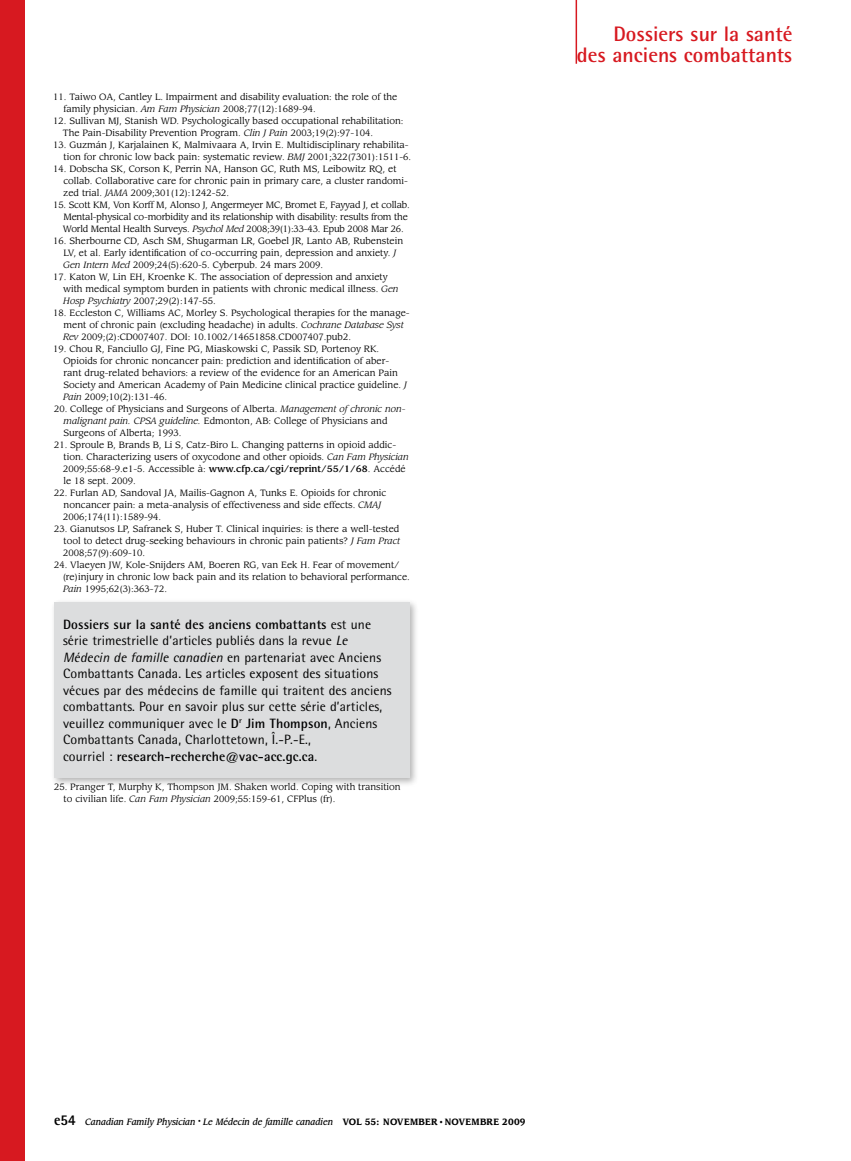
<style>
.page{position:relative;width:851px;height:1161px;background:#fff}
.page>*{position:absolute;margin:0;border:0;box-sizing:border-box;transform-origin:0 0}
.t1{font:700 21px/21px "Rotis Semi Sans Std";color:#d71920;text-align:right}
.t2{font:13.5px/16.5px "Rotis Semi Sans Std";letter-spacing:.01em;color:#000}
.t3{font:9px/12px "Leawood Std";color:#000}
.t4{font:9px/12px "Leawood Std";letter-spacing:-.02em;color:#000}
.t5{font:italic 500 9px "Leawood Std";color:#000;scale:.9 1}
.s1{font-style:italic}
.s2{font-weight:500}
.s3{font-weight:700}
.s4{font-family:"Rotis Semi Sans Std";font-weight:800;font-style:normal;font-size:15px}
.s5{font-weight:700;font-style:normal}
.s6{font-family:"Times";font-weight:400;font-style:normal}
</style>
<div class="page">
<div style="left:0;top:0;width:24px;height:1161px;background:#d71920"></div>
<hr style="left:575px;top:0;width:2px;height:64px;background:#d71920">
<div style="left:50px;top:599px;width:368px;height:188px;background:#000;opacity:.3"></div>
<div style="left:54px;top:603px;width:356px;height:175px;background:#dcddde"></div>
<p class="t3" style="left:63px;top:91px;width:335px;text-indent:-10px">11. Taiwo OA, Cantley L. Impairment and disability evaluation: the role of the family physician. <span class="s1">Am Fam Physician</span> 2008;77(12):1689-94.</p>
<p class="t3" style="left:63px;top:115px;width:342px;text-indent:-10px">12. Sullivan MJ, Stanish WD. Psychologically based occupational rehabilitation:<br>The Pain-Disability Prevention Program. <span class="s1">Clin J Pain</span> 2003;19(2):97-104.</p>
<p class="t3" style="left:53px;top:139px;width:359px;text-align:right">13. Guzmán J, Karjalainen K, Malmivaara A, Irvin E. Multidisciplinary rehabilita&shy;tion for chronic low back pain: systematic review. <span class="s1">BMJ</span> 2001;322(7301):1511-6.</p>
<p class="t3" style="left:63px;top:163px;width:346px;text-indent:-10px">14. Dobscha SK, Corson K, Perrin NA, Hanson GC, Ruth MS, Leibowitz RQ, et collab. Collaborative care for chronic pain in primary care, a cluster randomi&shy;zed trial. <span class="s1">JAMA</span> 2009;301(12):1242-52.</p>
<p class="t4" style="left:63px;top:199px;width:348px;text-indent:-10px">15. Scott KM, Von Korff M, Alonso J, Angermeyer MC, Bromet E, Fayyad J, et collab.<br>Mental-physical co-morbidity and its relationship with disability: results from the<br>World Mental Health Surveys. <span class="s1">Psychol Med</span> 2008;39(1):33-43. Epub 2008 Mar 26.</p>
<p class="t3" style="left:63px;top:235px;width:341px;text-indent:-10px">16. Sherbourne CD, Asch SM, Shugarman LR, Goebel JR, Lanto AB, Rubenstein<br>LV, et al. Early identification of co-occurring pain, depression and anxiety. <span class="s1">J<br>Gen Intern Med</span> 2009;24(5):620-5. Cyberpub. 24 mars 2009.</p>
<p class="t3" style="left:63px;top:271px;width:337px;text-indent:-10px">17. Katon W, Lin EH, Kroenke K. The association of depression and anxiety with medical symptom burden in patients with chronic medical illness. <span class="s1">Gen<br>Hosp Psychiatry</span> 2007;29(2):147-55.</p>
<p class="t3" style="left:63px;top:307px;width:348px;text-indent:-10px">18. Eccleston C, Williams AC, Morley S. Psychological therapies for the manage&shy;ment of chronic pain (excluding headache) in adults. <span class="s1">Cochrane Database Syst<br>Rev</span> 2009;(2):CD007407. DOI: 10.1002/14651858.CD007407.pub2.</p>
<p class="t3" style="left:63px;top:343px;width:345px;text-indent:-10px">19. Chou R, Fanciullo GJ, Fine PG, Miaskowski C, Passik SD, Portenoy RK.<br>Opioids for chronic noncancer pain: prediction and identification of aber&shy;rant drug-related behaviors: a review of the evidence for an American Pain Society and American Academy of Pain Medicine clinical practice guideline. <span class="s1">J Pain</span> 2009;10(2):131-46.</p>
<p class="t3" style="left:63px;top:403px;width:343px;text-indent:-9px">20. College of Physicians and Surgeons of Alberta. <span class="s1">Management of chronic non&shy;malignant pain. CPSA guideline.</span> Edmonton, AB: College of Physicians and<br>Surgeons of Alberta; 1993.</p>
<p class="t3" style="left:63px;top:439px;width:347px;text-indent:-9px">21. Sproule B, Brands B, Li S, Catz-Biro L. Changing patterns in opioid addic&shy;tion. Characterizing users of oxycodone and other opioids. <span class="s1">Can Fam Physician </span>2009;55:68-9.e1-5. Accessible à: <span class="s2">www.cfp.ca/cgi/reprint/55/1/68</span>. Accédé le 18 sept. 2009.</p>
<p class="t3" style="left:63px;top:487px;width:325px;text-indent:-9px">22. Furlan AD, Sandoval JA, Mailis-Gagnon A, Tunks E. Opioids for chronic noncancer pain: a meta-analysis of effectiveness and side effects. <span class="s1">CMAJ<br></span>2006;174(11):1589-94.</p>
<p class="t3" style="left:63px;top:523px;width:338px;text-align:justify;text-indent:-9px">23. Gianutsos LP, Safranek S, Huber T. Clinical inquiries: is there a well-tested tool to detect drug-seeking behaviours in chronic pain patients? <span class="s1">J Fam Pract </span>2008;57(9):609-10.</p>
<p class="t3" style="left:63px;top:559px;width:348px;text-indent:-9px">24. Vlaeyen JW, Kole-Snijders AM, Boeren RG, van Eek H. Fear of movement/ (re)injury in chronic low back pain and its relation to behavioral performance.<br><span class="s1">Pain</span> 1995;62(3):363-72.</p>
<p class="t2" style="left:63px;top:616px;width:330px"><span class="s3">Dossiers sur la santé des anciens combattants</span> est une série trimestrielle d’articles publiés dans la revue <span class="s1">Le Médecin de famille canadien</span> en partenariat avec Anciens Combattants Canada. Les articles exposent des situations vécues par des médecins de famille qui traitent des anciens combattants. Pour en savoir plus sur cette série d’articles, veuillez communiquer avec le <span class="s3">D</span><sup>r</sup> <span class="s3">Jim Thompson</span>, Anciens Combattants Canada, Charlottetown, Î.-P.-E.,<br>courriel : <span class="s3">research-recherche@vac-acc.gc.ca</span>.</p>
<p class="t3" style="left:64px;top:781px;width:338px;text-indent:-10px">25. Pranger T, Murphy K, Thompson JM. Shaken world. Coping with transition to civilian life. <span class="s1">Can Fam Physician</span> 2009;55:159-61, CFPlus (fr).</p>
<h1 class="t1" style="left:577px;top:24px;width:217px">Dossiers sur la santé<br>des anciens combattants</h1>
<p class="t5" style="left:54px;top:1116px;width:525px"><span class="s4">e54</span> Canadian Family Physician <sup>•</sup> Le Médecin de famille canadien <span class="s5">VOL 55: NOVEMBER</span> <span class="s6">•</span> <span class="s5">NOVEMBRE 2009</span></p>
</div>
